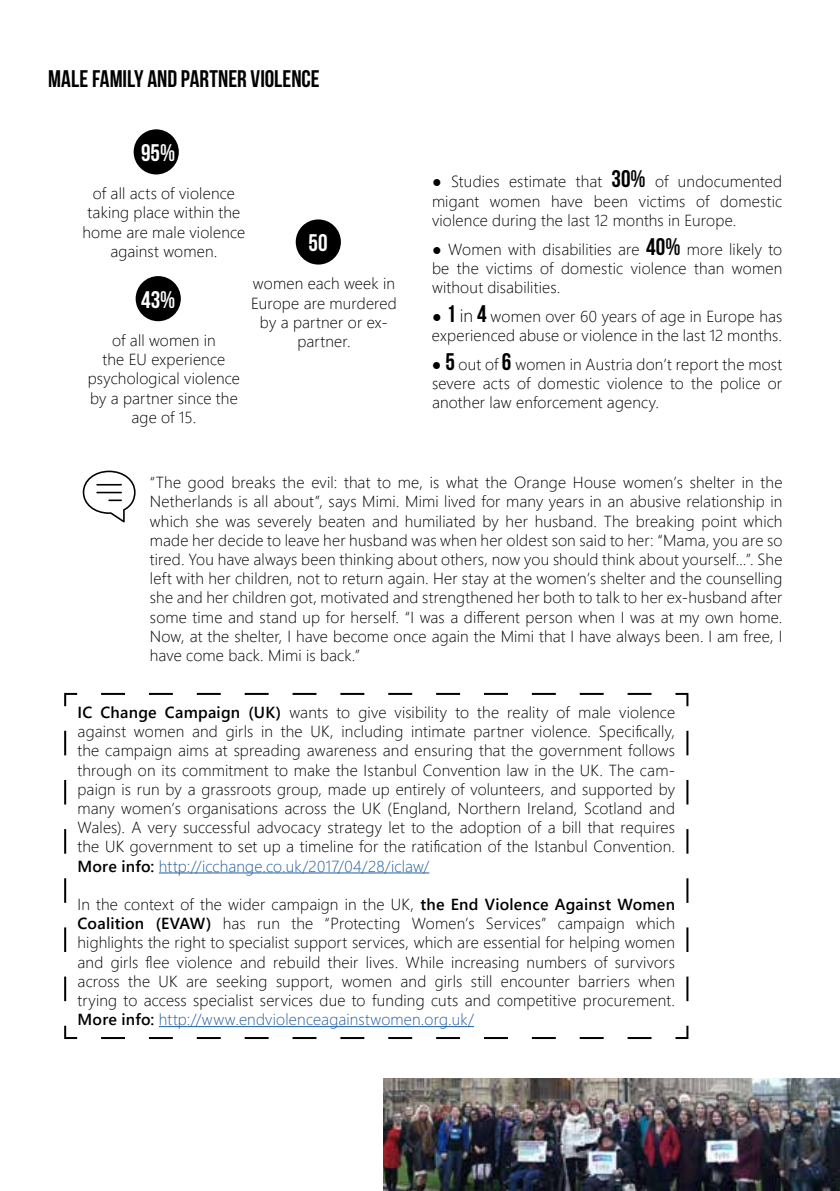
<style>
.page{position:relative;width:840px;height:1191px;background:#fff}
.page>*{position:absolute;margin:0;border:0;box-sizing:border-box;transform-origin:0 0}
.t1{font:24px "Bebas Neue";color:#000}
.t2{font:24px "Bebas Neue";color:#fff}
.t3{font:300 16px/19.2px "Segoe UI";letter-spacing:.01em;color:#000;text-align:justify}
.s1{font-family:"Bebas Neue";font-weight:400;font-size:24px}
.s2{font-size:18px}
.s3{font-weight:600}
.s4{color:#215e9e}
</style>
<div class="page">
<svg style="left:64px;top:692px;width:625px;height:347px"></svg>
<svg style="left:83px;top:470px;width:52px;height:52px"></svg>
<div style="left:135px;top:130px;width:43px;height:43px;background:#000;border-radius:50%"></div>
<div style="left:134px;top:129px;width:45px;height:45px;border:2px solid #000;border-radius:50%"></div>
<div style="left:296px;top:220px;width:44px;height:43px;background:#000;border-radius:50%"></div>
<div style="left:295px;top:219px;width:46px;height:45px;border:2px solid #000;border-radius:50%"></div>
<div style="left:137px;top:277px;width:43px;height:43px;background:#000;border-radius:50%"></div>
<div style="left:136px;top:276px;width:45px;height:45px;border:2px solid #000;border-radius:50%"></div>
<img style="left:383px;top:1078px;width:456px;height:113px">
<h1 class="t1" style="left:48px;top:66px;width:273px">MALE FAMILY AND PARTNER VIOLENCE</h1>
<h1 class="t2" style="left:141px;top:139px;width:35px">95%</h1>
<p class="t3" style="left:82px;top:182px;width:164px;text-align:center">of all acts of violence taking place within the home are male violence against women.</p>
<h1 class="t2" style="left:308px;top:229px;width:20px">50</h1>
<p class="t3" style="left:251px;top:272px;width:147px;text-align:center">women each week in<br>Europe are murdered by a partner or ex&shy;partner.</p>
<h1 class="t2" style="left:141px;top:286px;width:36px">43%</h1>
<p class="t3" style="left:88px;top:329px;width:154px;text-align:center">of all women in<br>the EU experience psychological violence by a partner since the age of 15.</p>
<p class="t3" style="left:432px;top:171px;width:351px">● Studies estimate that <span class="s1">30%</span> of undocumented migant women have been victims of domestic violence during the last 12 months in Europe.</p>
<p class="t3" style="left:432px;top:238px;width:351px">● Women with disabilities are <span class="s1">40%</span> more likely to be the victims of domestic violence than women without disabilities.</p>
<p class="t3" style="left:432px;top:305px;width:351px">● <span class="s1">1</span> <span class="s2">in</span> <span class="s1">4</span> women over 60 years of age in Europe has experienced abuse or violence in the last 12 months.</p>
<p class="t3" style="left:432px;top:353px;width:351px">● <span class="s1">5</span> out of <span class="s1">6</span> women in Austria don’t report the most severe acts of domestic violence to the police or another law enforcement agency.</p>
<p class="t3" style="left:150px;top:471px;width:633px">“The good breaks the evil: that to me, is what the Orange House women’s shelter in the Netherlands is all about”, says Mimi. Mimi lived for many years in an abusive relationship in which she was severely beaten and humiliated by her husband. The breaking point which made her decide to leave her husband was when her oldest son said to her: “Mama, you are so tired. You have always been thinking about others, now you should think about yourself…”. She left with her children, not to return again. Her stay at the women’s shelter and the counselling she and her children got, motivated and strengthened her both to talk to her ex-husband after some time and stand up for herself. “I was a different person when I was at my own home.<br>Now, at the shelter, I have become once again the Mimi that I have always been. I am free, I have come back. Mimi is back.”</p>
<p class="t3" style="left:77px;top:701px;width:598px"><span class="s3">IC Change Campaign (UK)</span> wants to give visibility to the reality of male violence against women and girls in the UK, including intimate partner violence. Specifically, the campaign aims at spreading awareness and ensuring that the government follows through on its commitment to make the Istanbul Convention law in the UK. The cam&shy;paign is run by a grassroots group, made up entirely of volunteers, and supported by many women’s organisations across the UK (England, Northern Ireland, Scotland and Wales). A very successful advocacy strategy let to the adoption of a bill that requires the UK government to set up a timeline for the ratification of the Istanbul Convention.<br><span class="s3">More info:</span> <span class="s4">http://icchange.co.uk/2017/04/28/iclaw/</span></p>
<p class="t3" style="left:77px;top:893px;width:598px">In the context of the wider campaign in the UK, <span class="s3">the End Violence Against Women Coalition (EVAW)</span> has run the “Protecting Women’s Services” campaign which highlights the right to specialist support services, which are essential for helping women and girls flee violence and rebuild their lives. While increasing numbers of survivors across the UK are seeking support, women and girls still encounter barriers when trying to access specialist services due to funding cuts and competitive procurement.<br><span class="s3">More info:</span> <span class="s4">http://www.endviolenceagainstwomen.org.uk/</span></p>
</div>
